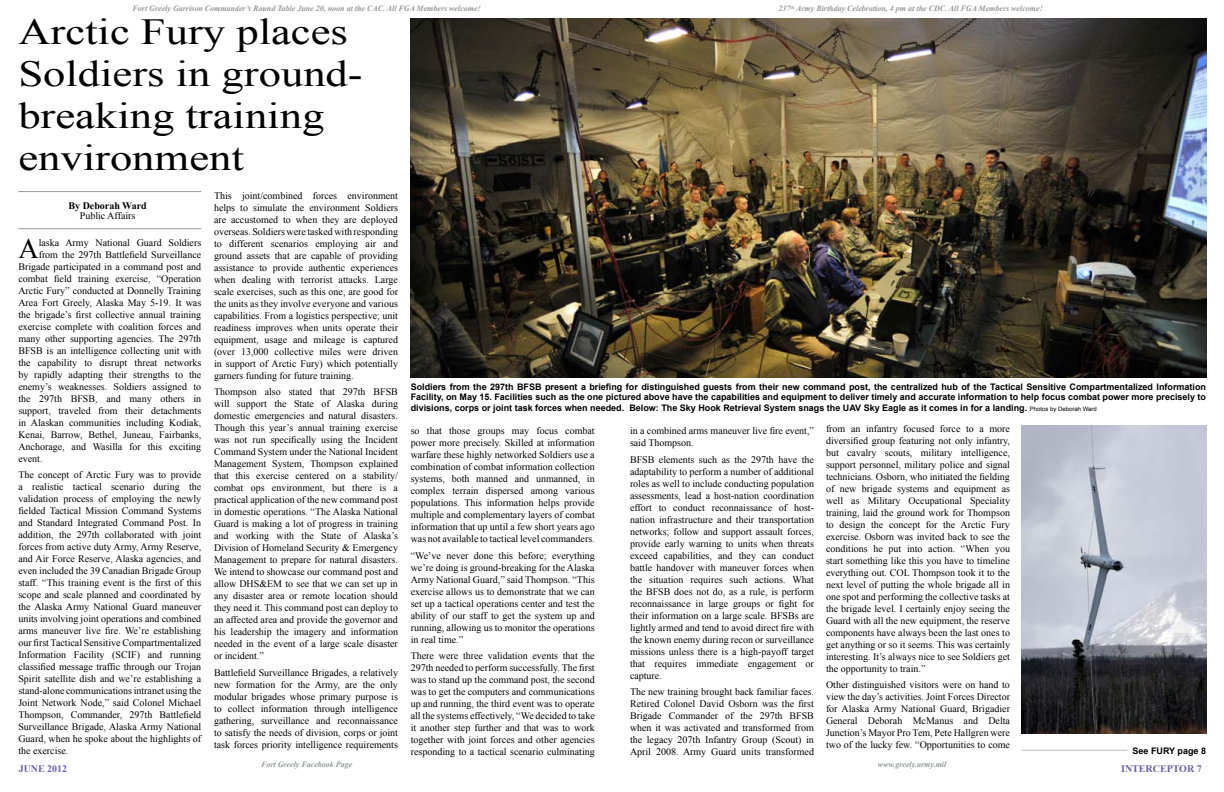
<style>
.page{position:relative;width:1224px;height:792px;background:#fff}
.page>*{position:absolute;margin:0;border:0;box-sizing:border-box;transform-origin:0 0}
.t1{font:36.7px/42.2px "Times New Roman";color:#000;scale:1.21 1}
.t2{font:28.1px "Times New Roman";color:#000}
.t3{font:10px/12px "Times New Roman";color:#000;text-align:justify}
.t4{font:700 10px "Times New Roman";color:#675ea9}
.t5{font:700 10px "Times New Roman";color:#000}
.t6{font:700 9px/10.8px "Arial";color:#000;text-align:justify}
.t7{font:italic 700 8px "Times New Roman";color:#939598}
.s1{font-weight:400;font-size:6px}
</style>
<div class="page">
<hr style="left:18px;top:191px;width:183px;height:1px;background:#939598">
<hr style="left:18px;top:229px;width:183px;height:1px;background:#939598">
<hr style="left:1022px;top:750px;width:105px;height:1px;background:#babcbe">
<img style="left:1022px;top:425px;width:184px;height:308px">
<img style="left:411px;top:18px;width:795px;height:359px">
<p class="t7" style="left:133px;top:3px;width:350px">Fort Greely Garrison Commander’s Round Table June 20, noon at the CAC. All FGA Members welcome!</p>
<p class="t7" style="left:779px;top:3px;width:266px">237<sup>th</sup> Army Birthday Celebration, 4 pm at the CDC. All FGA Members welcome!</p>
<h1 class="t1" style="left:18px;top:10px;width:286px">Arctic Fury places<br>Soldiers in ground&shy;breaking training environment</h1>
<p class="t5" style="left:69px;top:199px;width:80px">By Deborah Ward</p>
<p class="t3" style="left:80px;top:209px;width:57px">Public Affairs</p>
<h2 class="t2" style="left:18px;top:230px;width:22px">A</h2>
<p class="t3" style="left:39px;top:236px;width:164px">laska Army National Guard Soldiers</p>
<p class="t3" style="left:39px;top:248px;width:164px">from the 297th Battlefield Surveillance</p>
<p class="t3" style="left:18px;top:260px;width:184px">Brigade participated in a command post and</p>
<p class="t3" style="left:18px;top:272px;width:184px">combat field training exercise, “Operation</p>
<p class="t3" style="left:18px;top:284px;width:184px">Arctic Fury” conducted at Donnelly Training</p>
<p class="t3" style="left:18px;top:296px;width:184px">Area Fort Greely, Alaska May 5-19. It was</p>
<p class="t3" style="left:18px;top:308px;width:184px">the brigade’s first collective annual training</p>
<p class="t3" style="left:18px;top:320px;width:184px">exercise complete with coalition forces and</p>
<p class="t3" style="left:18px;top:332px;width:184px">many other supporting agencies. The 297th</p>
<p class="t3" style="left:18px;top:344px;width:184px">BFSB is an intelligence collecting unit with</p>
<p class="t3" style="left:18px;top:356px;width:184px">the capability to disrupt threat networks</p>
<p class="t3" style="left:18px;top:368px;width:184px">by rapidly adapting their strengths to the</p>
<p class="t3" style="left:18px;top:380px;width:184px">enemy’s weaknesses. Soldiers assigned to</p>
<p class="t3" style="left:18px;top:392px;width:184px">the 297th BFSB, and many others in</p>
<p class="t3" style="left:18px;top:404px;width:184px">support, traveled from their detachments</p>
<p class="t3" style="left:18px;top:416px;width:184px">in Alaskan communities including Kodiak,</p>
<p class="t3" style="left:18px;top:428px;width:184px">Kenai, Barrow, Bethel, Juneau, Fairbanks,</p>
<p class="t3" style="left:18px;top:440px;width:184px">Anchorage, and Wasilla for this exciting</p>
<p class="t3" style="left:18px;top:452px;width:26px">event.</p>
<p class="t3" style="left:18px;top:469px;width:184px">The concept of Arctic Fury was to provide a realistic tactical scenario during the validation process of employing the newly fielded Tactical Mission Command Systems and Standard Integrated Command Post. In addition, the 297th collaborated with joint forces from active duty Army, Army Reserve, and Air Force Reserve, Alaska agencies, and even included the 39 Canadian Brigade Group staff. “This training event is the first of this scope and scale planned and coordinated by the Alaska Army National Guard maneuver units involving joint operations and combined arms maneuver live fire. We’re establishing our first Tactical Sensitive Compartmentalized Information Facility (SCIF) and running classified message traffic through our Trojan Spirit satellite dish and we’re establishing a stand-alone communications intranet using the Joint Network Node,” said Colonel Michael Thompson, Commander, 297th Battlefield Surveillance Brigade, Alaska Army National Guard, when he spoke about the highlights of the exercise.</p>
<p class="t3" style="left:214px;top:189px;width:186px">This joint/combined forces environment helps to simulate the environment Soldiers are accustomed to when they are deployed overseas. Soldiers were tasked with responding to different scenarios employing air and ground assets that are capable of providing assistance to provide authentic experiences when dealing with terrorist attacks. Large scale exercises, such as this one, are good for the units as they involve everyone and various capabilities. From a logistics perspective; unit readiness improves when units operate their equipment, usage and mileage is captured (over 13,000 collective miles were driven in support of Arctic Fury) which potentially garners funding for future training.</p>
<p class="t3" style="left:214px;top:386px;width:186px">Thompson also stated that 297th BFSB will support the State of Alaska during domestic emergencies and natural disasters.<br>Though this year’s annual training exercise was not run specifically using the Incident Command System under the National Incident Management System, Thompson explained that this exercise centered on a stability/ combat ops environment, but there is a practical application of the new command post in domestic operations. “The Alaska National Guard is making a lot of progress in training and working with the State of Alaska’s Division of Homeland Security &amp; Emergency Management to prepare for natural disasters.<br>We intend to showcase our command post and allow DHS&amp;EM to see that we can set up in any disaster area or remote location should they need it. This command post can deploy to an affected area and provide the governor and his leadership the imagery and information needed in the event of a large scale disaster or incident.”</p>
<p class="t3" style="left:214px;top:666px;width:186px">Battlefield Surveillance Brigades, a relatively new formation for the Army, are the only modular brigades whose primary purpose is to collect information through intelligence gathering, surveillance and reconnaissance to satisfy the needs of division, corps or joint task forces priority intelligence requirements</p>
<p class="t6" style="left:411px;top:381px;width:797px">Soldiers from the 297th BFSB present a briefing for distinguished guests from their new command post, the centralized hub of the Tactical Sensitive Compartmentalized Information Facility, on May 15. Facilities such as the one pictured above have the capabilities and equipment to deliver timely and accurate information to help focus combat power more precisely to divisions, corps or joint task forces when needed. Below: The Sky Hook Retrieval System snags the UAV Sky Eagle as it comes in for a landing. <span class="s1">Photos by Deborah Ward</span></p>
<p class="t3" style="left:411px;top:425px;width:186px">so that those groups may focus combat power more precisely. Skilled at information warfare these highly networked Soldiers use a combination of combat information collection systems, both manned and unmanned, in complex terrain dispersed among various populations. This information helps provide multiple and complementary layers of combat information that up until a few short years ago was not available to tactical level commanders.</p>
<p class="t3" style="left:411px;top:549px;width:186px">“We’ve never done this before; everything we’re doing is ground-breaking for the Alaska Army National Guard,” said Thompson. “This exercise allows us to demonstrate that we can set up a tactical operations center and test the ability of our staff to get the system up and running, allowing us to monitor the operations in real time.”</p>
<p class="t3" style="left:411px;top:650px;width:186px">There were three validation events that the 297th needed to perform successfully. The first was to stand up the command post, the second was to get the computers and communications up and running, the third event was to operate all the systems effectively, “We decided to take it another step further and that was to work together with joint forces and other agencies responding to a tactical scenario culminating</p>
<p class="t3" style="left:630px;top:425px;width:186px">in a combined arms maneuver live fire event,” said Thompson.</p>
<p class="t3" style="left:630px;top:453px;width:186px">BFSB elements such as the 297th have the adaptability to perform a number of additional roles as well to include conducting population assessments, lead a host-nation coordination effort to conduct reconnaissance of host&shy;nation infrastructure and their transportation networks; follow and support assault forces, provide early warning to units when threats exceed capabilities, and they can conduct battle handover with maneuver forces when the situation requires such actions. What the BFSB does not do, as a rule, is perform reconnaissance in large groups or fight for their information on a large scale. BFSBs are lightly armed and tend to avoid direct fire with the known enemy during recon or surveillance missions unless there is a high-payoff target that requires immediate engagement or capture.</p>
<p class="t3" style="left:630px;top:686px;width:186px">The new training brought back familiar faces.<br>Retired Colonel David Osborn was the first Brigade Commander of the 297th BFSB when it was activated and transformed from the legacy 207th Infantry Group (Scout) in April 2008. Army Guard units transformed</p>
<p class="t3" style="left:826px;top:422px;width:186px">from an infantry focused force to a more diversified group featuring not only infantry, but cavalry scouts, military intelligence, support personnel, military police and signal technicians. Osborn, who initiated the fielding of new brigade systems and equipment as well as Military Occupational Speciality training, laid the ground work for Thompson to design the concept for the Arctic Fury exercise. Osborn was invited back to see the conditions he put into action. “When you start something like this you have to timeline everything out. COL Thompson took it to the next level of putting the whole brigade all in one spot and performing the collective tasks at the brigade level. I certainly enjoy seeing the Guard with all the new equipment, the reserve components have always been the last ones to get anything or so it seems. This was certainly interesting. It’s always nice to see Soldiers get the opportunity to train.”</p>
<p class="t3" style="left:826px;top:679px;width:186px">Other distinguished visitors were on hand to view the day’s activities. Joint Forces Director for Alaska Army National Guard, Brigadier General Deborah McManus and Delta Junction’s Mayor Pro Tem, Pete Hallgren were two of the lucky few. “Opportunities to come</p>
<p class="t6" style="left:1133px;top:745px;width:75px">See FURY page 8</p>
<p class="t7" style="left:261px;top:759px;width:93px">Fort Greely Facebook Page</p>
<p class="t7" style="left:878px;top:759px;width:70px">www.greely.army.mil</p>
<p class="t4" style="left:19px;top:762px;width:50px">JUNE 2012</p>
<p class="t4" style="left:1121px;top:762px;width:82px">INTERCEPTOR 7</p>
</div>
